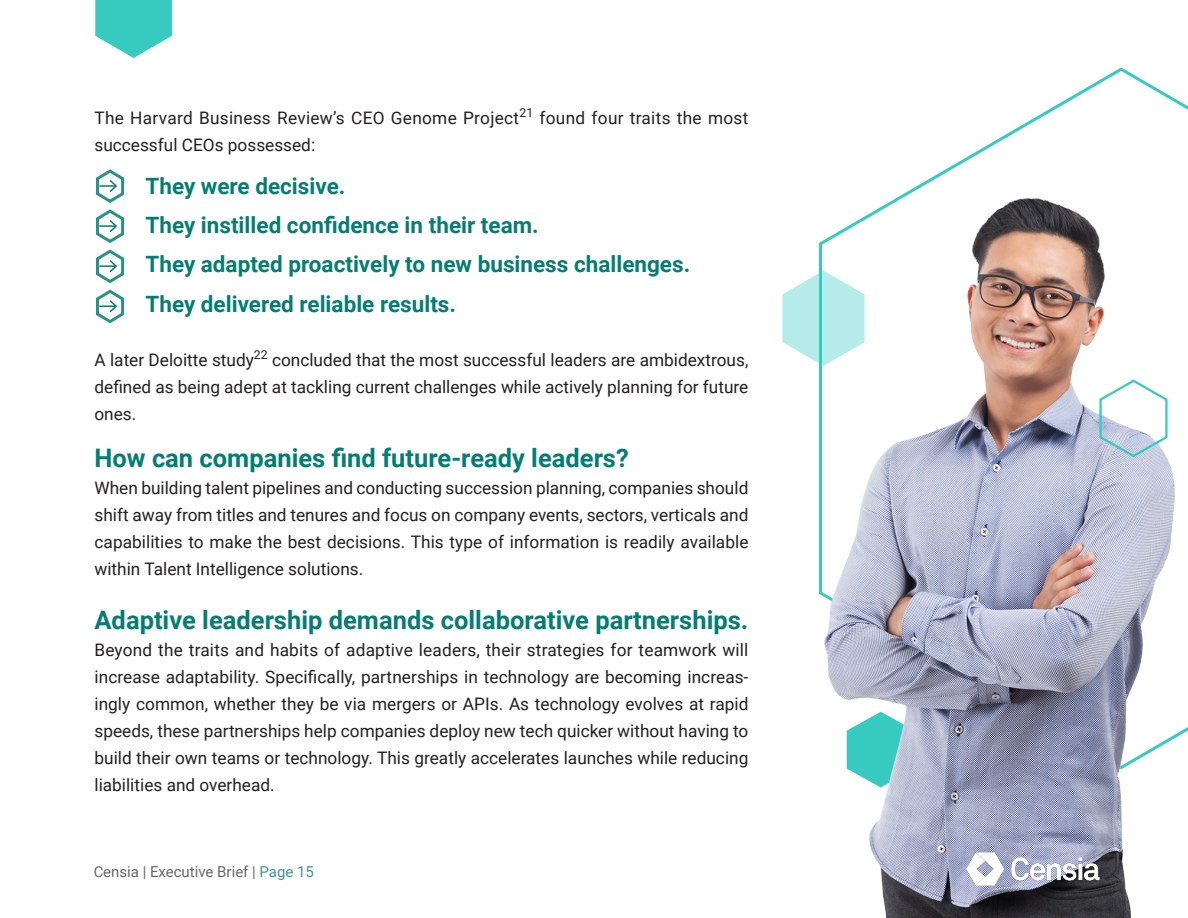
<style>
.page{position:relative;width:1188px;height:918px;background:#fff}
.page>*{position:absolute;margin:0;border:0;box-sizing:border-box;transform-origin:0 0}
.Body_Copy{font:700 25.5px "Roboto";color:#057d72}
.Body_Copy-2{font:700 22.5px "Roboto";color:#057d72}
.Body_Copy-3{font:17.25px/27px "Roboto";color:#231f20;text-align:justify}
.t1{font:15px "Roboto";color:#404040}
.s1{color:#057d72}
</style>
<div class="page">
<svg style="left:939px;top:67px;width:249px;height:106px"></svg>
<svg style="left:96px;top:169px;width:29px;height:155px"></svg>
<img style="left:819px;top:173px;width:369px;height:745px">
<svg style="left:782px;top:271px;width:83px;height:95px"></svg>
<svg style="left:1097px;top:378px;width:72px;height:81px"></svg>
<svg style="left:95px;top:0;width:77px;height:58px"></svg>
<p class="Body_Copy-3" style="left:94px;top:103px;width:655px">The Harvard Business Review’s CEO Genome Project<sup>21</sup> found four traits the most successful CEOs possessed:</p>
<p class="Body_Copy-2" style="left:146px;top:170px;width:201px">They were decisive.</p>
<p class="Body_Copy-2" style="left:146px;top:209px;width:395px">They instilled confidence in their team.</p>
<p class="Body_Copy-2" style="left:146px;top:248px;width:546px">They adapted proactively to new business challenges.</p>
<p class="Body_Copy-2" style="left:146px;top:288px;width:312px">They delivered reliable results.</p>
<p class="Body_Copy-3" style="left:94px;top:346px;width:655px">A later Deloitte study<sup>22</sup> concluded that the most successful leaders are ambidextrous, defined as being adept at tackling current challenges while actively planning for future ones.</p>
<p class="Body_Copy" style="left:94px;top:440px;width:536px">How can companies find future-ready leaders?</p>
<p class="Body_Copy-3" style="left:94px;top:474px;width:656px">When building talent pipelines and conducting succession planning, companies should shift away from titles and tenures and focus on company events, sectors, verticals and capabilities to make the best decisions. This type of information is readily available within Talent Intelligence solutions.</p>
<p class="Body_Copy" style="left:94px;top:602px;width:655px">Adaptive leadership demands collaborative partnerships.</p>
<p class="Body_Copy-3" style="left:94px;top:636px;width:656px">Beyond the traits and habits of adaptive leaders, their strategies for teamwork will increase adaptability. Specifically, partnerships in technology are becoming increas&shy;ingly common, whether they be via mergers or APIs. As technology evolves at rapid speeds, these partnerships help companies deploy new tech quicker without having to build their own teams or technology. This greatly accelerates launches while reducing liabilities and overhead.</p>
<p class="t1" style="left:93px;top:861px;width:222px">Censia | Executive Brief | <span class="s1">Page 15</span></p>
</div>
